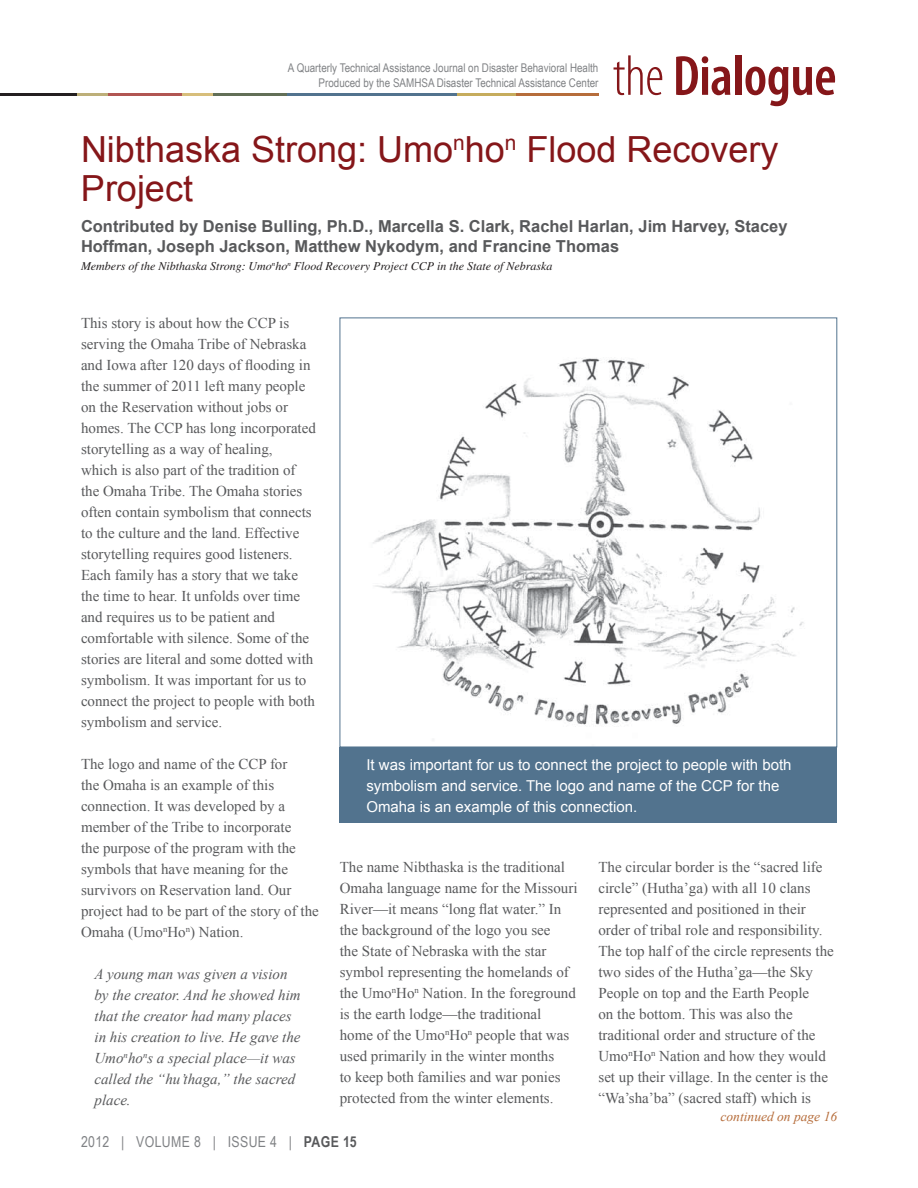
<style>
.page{position:relative;width:918px;height:1188px;background:#fff}
.page>*{position:absolute;margin:0;border:0;box-sizing:border-box;transform-origin:0 0}
.t1{font:600 condensed 57px "Myriad Pro";letter-spacing:-.01em;color:#851619}
.Heading_1{font:36px/39px "Arial";color:#851619}
.byline{font:700 16.5px/19.8px "Arial";color:#58595b}
.Body_Text{font:15px/21px "Times New Roman";color:#58595b}
.Body_Text-2{font:italic 15px/21px "Times New Roman";color:#58595b}
.pull_quote{font:15px/21px "Arial";color:#fff}
.t2{font:15px "Arial Narrow";letter-spacing:.025em;color:#808285}
.t3{font:italic 13.5px "Times New Roman";color:#b66d3b}
.t4{font:12px/14.2px "Arial Narrow";color:#808285;text-align:right}
.byline_title{font:italic 12px "Times";color:#231f20}
.s1{font-weight:300}
.s2{font-weight:700;color:#58595b}
</style>
<div class="page">
<hr style="left:515px;top:93px;width:83px;height:3px;background:#b66d3b">
<hr style="left:287px;top:93px;width:172px;height:3px;background:#52738e">
<hr style="left:457px;top:93px;width:59px;height:3px;background:#c6ac5d">
<hr style="left:212px;top:93px;width:75px;height:3px;background:#626f57">
<hr style="left:107px;top:93px;width:75px;height:3px;background:#b15652">
<hr style="left:182px;top:93px;width:30px;height:3px;background:#d7be7b">
<hr style="left:0;top:93px;width:77px;height:3px;background:#231f20">
<hr style="left:77px;top:93px;width:31px;height:3px;background:#bdaf79">
<div style="left:339px;top:747px;width:498px;height:76px;background:#52738e"></div>
<img style="left:373px;top:358px;width:431px;height:367px">
<p class="t4" style="left:288px;top:61px;width:312px">A Quarterly Technical Assistance Journal on Disaster Behavioral Health<br>Produced by the SAMHSA Disaster Technical Assistance Center</p>
<p class="t1" style="left:613px;top:45px;width:225px"><span class="s1">the</span> Dialogue</p>
<h1 class="Heading_1" style="left:81px;top:130px;width:699px">Nibthaska Strong: Umo<sup>n</sup>ho<sup>n</sup> Flood Recovery<br>Project</h1>
<p class="byline" style="left:81px;top:217px;width:708px">Contributed by Denise Bulling, Ph.D., Marcella S. Clark, Rachel Harlan, Jim Harvey, Stacey<br>Hoffman, Joseph Jackson, Matthew Nykodym, and Francine Thomas</p>
<p class="byline_title" style="left:81px;top:259px;width:473px">Members of the Nibthaska Strong: Umo<sup>n</sup>ho<sup>n</sup> Flood Recovery Project CCP in the State of Nebraska</p>
<p class="Body_Text" style="left:81px;top:312px;width:236px">This story is about how the CCP is serving the Omaha Tribe of Nebraska and Iowa after 120 days of flooding in the summer of 2011 left many people on the Reservation without jobs or homes. The CCP has long incorporated storytelling as a way of healing,<br>which is also part of the tradition of the Omaha Tribe. The Omaha stories often contain symbolism that connects to the culture and the land. Effective storytelling requires good listeners.<br>Each family has a story that we take the time to hear. It unfolds over time and requires us to be patient and comfortable with silence. Some of the stories are literal and some dotted with symbolism. It was important for us to connect the project to people with both symbolism and service.</p>
<p class="Body_Text" style="left:81px;top:753px;width:239px">The logo and name of the CCP for<br>the Omaha is an example of this connection. It was developed by a member of the Tribe to incorporate<br>the purpose of the program with the symbols that have meaning for the survivors on Reservation land. Our project had to be part of the story of the<br>Omaha (Umo<sup>n</sup>Ho<sup>n</sup>) Nation.</p>
<p class="Body_Text-2" style="left:94px;top:963px;width:208px">A young man was given a vision by the creator. And he showed him that the creator had many places in his creation to live. He gave the<br>Umo<sup>n</sup>ho<sup>n</sup>s a special place—it was called the “hu’thaga,” the sacred place.</p>
<p class="pull_quote" style="left:366px;top:754px;width:427px">It was important for us to connect the project to people with both symbolism and service. The logo and name of the CCP for the<br>Omaha is an example of this connection.</p>
<p class="Body_Text" style="left:340px;top:856px;width:239px">The name Nibthaska is the traditional Omaha language name for the Missouri River—it means “long flat water.” In the background of the logo you see<br>the State of Nebraska with the star symbol representing the homelands of the Umo<sup>n</sup>Ho<sup>n</sup> Nation. In the foreground is the earth lodge—the traditional home of the Umo<sup>n</sup>Ho<sup>n</sup> people that was used primarily in the winter months<br>to keep both families and war ponies protected from the winter elements.</p>
<p class="Body_Text" style="left:598px;top:856px;width:237px">The circular border is the “sacred life circle” (Hutha’ga) with all 10 clans represented and positioned in their order of tribal role and responsibility.<br>The top half of the circle represents the two sides of the Hutha’ga—the Sky People on top and the Earth People<br>on the bottom. This was also the traditional order and structure of the Umo<sup>n</sup>Ho<sup>n</sup> Nation and how they would set up their village. In the center is the “Wa’sha’ba” (sacred staff) which is</p>
<p class="t3" style="left:721px;top:1107px;width:118px">continued on page 16</p>
<p class="t2" style="left:81px;top:1131px;width:277px">2012 | VOLUME 8 | ISSUE 4 | <span class="s2">PAGE 15</span></p>
</div>
